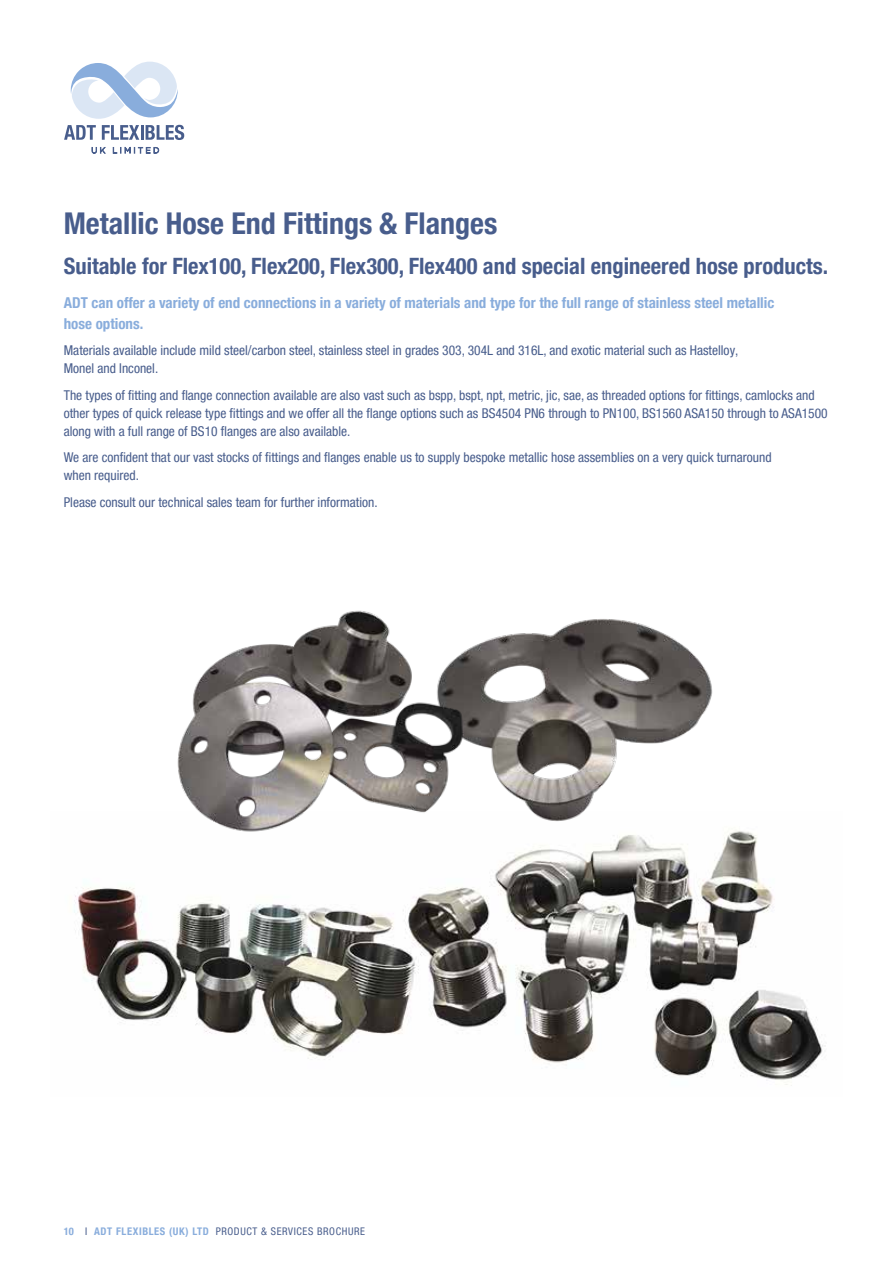
<style>
.page{position:relative;width:893px;height:1263px;background:#fff}
.page>*{position:absolute;margin:0;border:0;box-sizing:border-box;transform-origin:0 0}
.t1{font:700 condensed 30px "Helvetica Neue LT Pro";color:#485d8c}
.t2{font:700 condensed 22.5px "Helvetica Neue LT Pro";color:#485d8c}
.t3{font:700 condensed 15px/21px "Helvetica Neue LT Pro";color:#89addc}
.t4{font:condensed 13.5px/18px "Helvetica Neue LT Pro";color:#485d8c}
.t5{font:condensed 10.5px "Helvetica Neue LT Pro";letter-spacing:.06em;color:#485d8c}
.s1{font-weight:700;color:#89addc}
</style>
<div class="page">
<img style="left:74px;top:831px;width:752px;height:255px">
<img style="left:466px;top:619px;width:247px;height:202px">
<img style="left:174px;top:610px;width:292px;height:224px">
<svg style="left:91px;top:147px;width:15px;height:7px"></svg>
<svg style="left:113px;top:147px;width:46px;height:7px"></svg>
<svg style="left:64px;top:125px;width:32px;height:15px"></svg>
<svg style="left:102px;top:125px;width:82px;height:15px"></svg>
<svg style="left:71px;top:62px;width:107px;height:57px"></svg>
<h1 class="t1" style="left:64px;top:205px;width:435px">Metallic Hose End Fittings &amp; Flanges</h1>
<h2 class="t2" style="left:64px;top:252px;width:766px">Suitable for Flex100, Flex200, Flex300, Flex400 and special engineered hose products.</h2>
<p class="t3" style="left:64px;top:292px;width:712px">ADT can offer a variety of end connections in a variety of materials and type for the full range of stainless steel metallic hose options.</p>
<p class="t4" style="left:64px;top:341px;width:676px">Materials available include mild steel/carbon steel, stainless steel in grades 303, 304L and 316L, and exotic material such as Hastelloy,<br>Monel and Inconel.</p>
<p class="t4" style="left:64px;top:386px;width:765px">The types of fitting and flange connection available are also vast such as bspp, bspt, npt, metric, jic, sae, as threaded options for fittings, camlocks and other types of quick release type fittings and we offer all the flange options such as BS4504 PN6 through to PN100, BS1560 ASA150 through to ASA1500 along with a full range of BS10 flanges are also available.</p>
<p class="t4" style="left:64px;top:448px;width:709px">We are confident that our vast stocks of fittings and flanges enable us to supply bespoke metallic hose assemblies on a very quick turnaround when required.</p>
<p class="t4" style="left:64px;top:493px;width:315px">Please consult our technical sales team for further information.</p>
<p class="t5" style="left:64px;top:1225px;width:303px"><span class="s1">10</span> I <span class="s1">ADT FLEXIBLES (UK) LTD</span> PRODUCT &amp; SERVICES BROCHURE</p>
</div>
